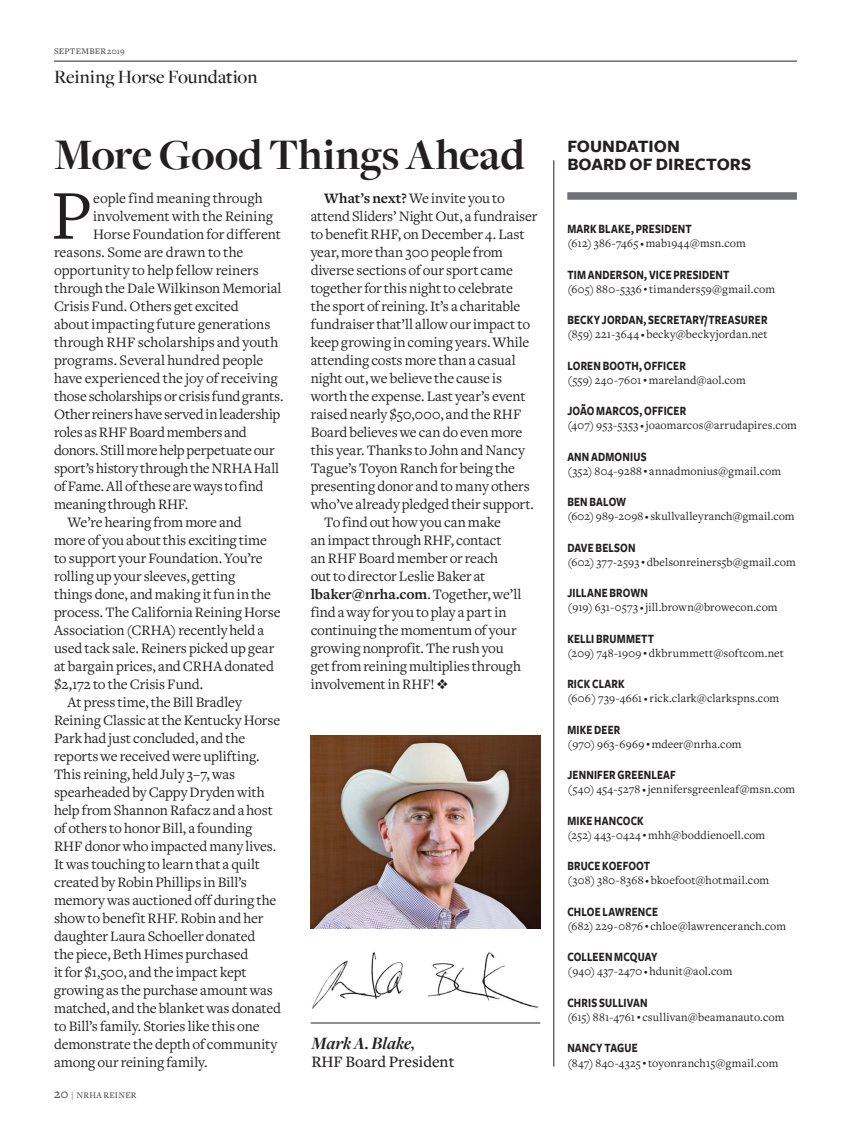
<style>
.page{position:relative;width:851px;height:1134px;background:#fff}
.page>*{position:absolute;margin:0;border:0;box-sizing:border-box;transform-origin:0 0}
.BODY_2nd{font:72.6px "Freight Text";color:#231f20}
.FOB_-_letter_head{font:700 45px "Freight Disp";letter-spacing:-.005em;color:#231f20}
.t1{font:500 19.5px "Freight Disp";color:#231f20}
.FOB_-_letter_head-2{font:700 18px "Freight Sans";letter-spacing:.005em;color:#231f20}
.body-freight{font:italic 700 18px "Freight Disp";color:#231f20}
.body-freight-2{font:500 16.5px "Freight Text";color:#231f20}
.BODY_2nd-2{font:15px/18px "Freight Text";letter-spacing:-.005em;color:#231f20}
.BoDir-name{font:700 13.2px "Freight Sans";letter-spacing:.015em;color:#231f20;scale:.8 1}
.BoDir-name-2{font:12px "Freight Text";letter-spacing:.015em;color:#231f20}
.t2{font:500 9px "Freight Text";letter-spacing:.03em;color:#4b4c4d}
.s1{font-size:13.5px}
.s2{font-weight:700}
.s3{font-size:7.5px}
</style>
<div class="page">
<hr style="left:54px;top:61px;width:742px;height:1px;background:#231f20">
<div style="left:567px;top:192px;width:229px;height:8px;background:#717275"></div>
<hr style="left:553px;top:160px;width:1px;height:907px;background:#231f20">
<img style="left:310px;top:735px;width:230px;height:193px">
<img style="left:312px;top:952px;width:227px;height:57px">
<hr style="left:310px;top:1023px;width:230px;height:1px;background:#231f20">
<p class="t2" style="left:54px;top:46px;width:72px">SEPTEMBER 2019</p>
<h3 class="t1" style="left:54px;top:66px;width:205px">Reining Horse Foundation</h3>
<p class="FOB_-_letter_head" style="left:54px;top:131px;width:472px">More Good Things Ahead</p>
<p class="FOB_-_letter_head-2" style="left:567px;top:137px;width:114px">FOUNDATION</p>
<p class="FOB_-_letter_head-2" style="left:567px;top:155px;width:185px">BOARD OF DIRECTORS</p>
<p class="BODY_2nd" style="left:51px;top:175px;width:42px">P</p>
<p class="BODY_2nd-2" style="left:93px;top:189px;width:171px">eople find meaning through</p>
<p class="BODY_2nd-2" style="left:93px;top:207px;width:181px">involvement with the Reining</p>
<p class="BODY_2nd-2" style="left:93px;top:225px;width:189px">Horse Foundation for different</p>
<p class="BODY_2nd-2" style="left:54px;top:243px;width:191px">reasons. Some are drawn to the</p>
<p class="BODY_2nd-2" style="left:54px;top:261px;width:206px">opportunity to help fellow reiners</p>
<p class="BODY_2nd-2" style="left:54px;top:279px;width:229px">through the Dale Wilkinson Memorial</p>
<p class="BODY_2nd-2" style="left:54px;top:297px;width:186px">Crisis Fund. Others get excited</p>
<p class="BODY_2nd-2" style="left:54px;top:315px;width:218px">about impacting future generations</p>
<p class="BODY_2nd-2" style="left:54px;top:333px;width:226px">through RHF scholarships and youth</p>
<p class="BODY_2nd-2" style="left:54px;top:351px;width:211px">programs. Several hundred people</p>
<p class="BODY_2nd-2" style="left:54px;top:369px;width:225px">have experienced the joy of receiving</p>
<p class="BODY_2nd-2" style="left:54px;top:387px;width:231px">those scholarships or crisis fund grants.</p>
<p class="BODY_2nd-2" style="left:54px;top:405px;width:228px">Other reiners have served in leadership</p>
<p class="BODY_2nd-2" style="left:54px;top:423px;width:194px">roles as RHF Board members and</p>
<p class="BODY_2nd-2" style="left:54px;top:441px;width:222px">donors. Still more help perpetuate our</p>
<p class="BODY_2nd-2" style="left:54px;top:459px;width:227px">sport’s history through the NRHA Hall</p>
<p class="BODY_2nd-2" style="left:54px;top:477px;width:211px">of Fame. All of these are ways to find</p>
<p class="BODY_2nd-2" style="left:54px;top:495px;width:136px">meaning through RHF.</p>
<p class="BODY_2nd-2" style="left:54px;top:513px;width:228px;text-indent:14px">We’re hearing from more and<br>more of you about this exciting time to support your Foundation. You’re rolling up your sleeves, getting<br>things done, and making it fun in the process. The California Reining Horse Association (CRHA) recently held a used tack sale. Reiners picked up gear at bargain prices, and CRHA donated $2,172 to the Crisis Fund.</p>
<p class="BODY_2nd-2" style="left:54px;top:693px;width:228px;text-indent:14px">At press time, the Bill Bradley Reining Classic at the Kentucky Horse Park had just concluded, and the reports we received were uplifting.<br>This reining, held July 3–7, was spearheaded by Cappy Dryden with help from Shannon Rafacz and a host of others to honor Bill, a founding RHF donor who impacted many lives.<br>It was touching to learn that a quilt created by Robin Phillips in Bill’s memory was auctioned off during the show to benefit RHF. Robin and her daughter Laura Schoeller donated<br>the piece, Beth Himes purchased<br>it for $1,500, and the impact kept growing as the purchase amount was matched, and the blanket was donated to Bill’s family. Stories like this one demonstrate the depth of community among our reining family.</p>
<p class="t2" style="left:54px;top:1091px;width:84px"><span class="s1">20</span> | NRHA REINER</p>
<p class="BODY_2nd-2" style="left:310px;top:189px;width:228px;text-indent:14px"><span class="s2">What’s next?</span> We invite you to attend Sliders’ Night Out, a fundraiser to benefit RHF, on December 4. Last year, more than 300 people from diverse sections of our sport came together for this night to celebrate<br>the sport of reining. It’s a charitable fundraiser that’ll allow our impact to keep growing in coming years. While attending costs more than a casual night out, we believe the cause is worth the expense. Last year’s event raised nearly $50,000, and the RHF Board believes we can do even more this year. Thanks to John and Nancy Tague’s Toyon Ranch for being the presenting donor and to many others who’ve already pledged their support.</p>
<p class="BODY_2nd-2" style="left:310px;top:513px;width:212px;text-indent:14px">To find out how you can make<br>an impact through RHF, contact<br>an RHF Board member or reach out to director Leslie Baker at <span class="s2">lbaker@nrha.com</span>. Together, we’ll find a way for you to play a part in continuing the momentum of your growing nonprofit. The rush you get from reining multiplies through involvement in RHF! ❖</p>
<p class="body-freight" style="left:311px;top:1033px;width:105px">Mark A. Blake,</p>
<p class="body-freight-2" style="left:311px;top:1053px;width:145px">RHF Board President</p>
<p class="BoDir-name" style="left:567px;top:222px;width:157px">MARK BLAKE, PRESIDENT</p>
<p class="BoDir-name-2" style="left:567px;top:237px;width:180px">(612) 386-7465 <span class="s3">•</span> mab1944@msn.com</p>
<p class="BoDir-name" style="left:567px;top:267px;width:204px">TIM ANDERSON, VICE PRESIDENT</p>
<p class="BoDir-name-2" style="left:567px;top:282px;width:209px">(605) 880-5336 <span class="s3">•</span> timanders59@gmail.com</p>
<p class="BoDir-name" style="left:567px;top:313px;width:252px">BECKY JORDAN, SECRETARY/TREASURER</p>
<p class="BoDir-name-2" style="left:567px;top:328px;width:202px">(859) 221-3644 <span class="s3">•</span> becky@beckyjordan.net</p>
<p class="BoDir-name" style="left:567px;top:358px;width:150px">LOREN BOOTH, OFFICER</p>
<p class="BoDir-name-2" style="left:567px;top:373px;width:180px">(559) 240-7601 <span class="s3">•</span> mareland@aol.com</p>
<p class="BoDir-name" style="left:567px;top:404px;width:150px">JOÃO MARCOS, OFFICER</p>
<p class="BoDir-name-2" style="left:567px;top:419px;width:231px">(407) 953-5353 <span class="s3">•</span> joaomarcos@arrudapires.com</p>
<p class="BoDir-name" style="left:567px;top:449px;width:101px">ANN ADMONIUS</p>
<p class="BoDir-name-2" style="left:567px;top:464px;width:215px">(352) 804-9288 <span class="s3">•</span> annadmonius@gmail.com</p>
<p class="BoDir-name" style="left:567px;top:495px;width:75px">BEN BALOW</p>
<p class="BoDir-name-2" style="left:567px;top:510px;width:229px">(602) 989-2098 <span class="s3">•</span> skullvalleyranch@gmail.com</p>
<p class="BoDir-name" style="left:567px;top:540px;width:87px">DAVE BELSON</p>
<p class="BoDir-name-2" style="left:567px;top:555px;width:230px">(602) 377-2593 <span class="s3">•</span> dbelsonreiners5b@gmail.com</p>
<p class="BoDir-name" style="left:567px;top:586px;width:102px">JILLANE BROWN</p>
<p class="BoDir-name-2" style="left:567px;top:601px;width:212px">(919) 631-0573 <span class="s3">•</span> jill.brown@browecon.com</p>
<p class="BoDir-name" style="left:567px;top:631px;width:110px">KELLI BRUMMETT</p>
<p class="BoDir-name-2" style="left:567px;top:646px;width:218px">(209) 748-1909 <span class="s3">•</span> dkbrummett@softcom.net</p>
<p class="BoDir-name" style="left:567px;top:677px;width:73px">RICK CLARK</p>
<p class="BoDir-name-2" style="left:567px;top:692px;width:213px">(606) 739-4661 <span class="s3">•</span> rick.clark@clarkspns.com</p>
<p class="BoDir-name" style="left:567px;top:722px;width:68px">MIKE DEER</p>
<p class="BoDir-name-2" style="left:567px;top:737px;width:176px">(970) 963-6969 <span class="s3">•</span> mdeer@nrha.com</p>
<p class="BoDir-name" style="left:567px;top:768px;width:137px">JENNIFER GREENLEAF</p>
<p class="BoDir-name-2" style="left:567px;top:783px;width:229px">(540) 454-5278 <span class="s3">•</span> jennifersgreenleaf@msn.com</p>
<p class="BoDir-name" style="left:567px;top:813px;width:97px">MIKE HANCOCK</p>
<p class="BoDir-name-2" style="left:567px;top:828px;width:199px">(252) 443-0424 <span class="s3">•</span> mhh@boddienoell.com</p>
<p class="BoDir-name" style="left:567px;top:859px;width:105px">BRUCE KOEFOOT</p>
<p class="BoDir-name-2" style="left:567px;top:874px;width:203px">(308) 380-8368 <span class="s3">•</span> bkoefoot@hotmail.com</p>
<p class="BoDir-name" style="left:567px;top:904px;width:115px">CHLOE LAWRENCE</p>
<p class="BoDir-name-2" style="left:567px;top:919px;width:220px">(682) 229-0876 <span class="s3">•</span> chloe@lawrenceranch.com</p>
<p class="BoDir-name" style="left:567px;top:950px;width:114px">COLLEEN MCQUAY</p>
<p class="BoDir-name-2" style="left:567px;top:965px;width:167px">(940) 437-2470 <span class="s3">•</span> hdunit@aol.com</p>
<p class="BoDir-name" style="left:567px;top:995px;width:102px">CHRIS SULLIVAN</p>
<p class="BoDir-name-2" style="left:567px;top:1011px;width:219px">(615) 881-4761 <span class="s3">•</span> csullivan@beamanauto.com</p>
<p class="BoDir-name" style="left:567px;top:1041px;width:89px">NANCY TAGUE</p>
<p class="BoDir-name-2" style="left:567px;top:1056px;width:213px">(847) 840-4325 <span class="s3">•</span> toyonranch15@gmail.com</p>
</div>
